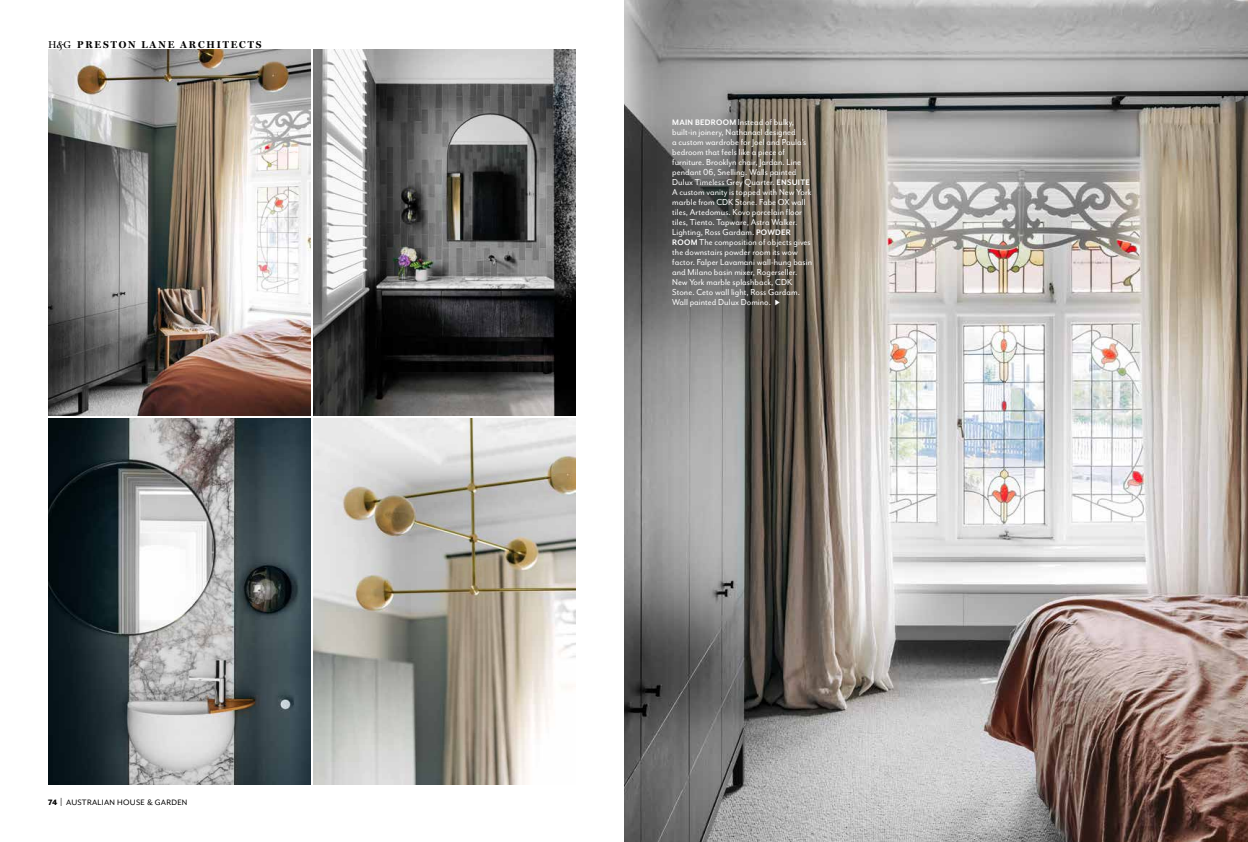
<style>
.page{position:relative;width:1248px;height:842px;background:#fff}
.page>*{position:absolute;margin:0;border:0;box-sizing:border-box;transform-origin:0 0}
.t1{font:10px/10px "Mr Eaves San OT";letter-spacing:.005em;color:#fff;scale:.95 1}
.t2{font:700 10px "Miller Display";letter-spacing:.19em;color:#000}
.t3{font:9px "Mr Eaves Mod OT";letter-spacing:.03em;color:#000}
.s1{font-weight:400}
.s2{font-weight:600;font-style:italic}
.s3{font-weight:800}
.s4{font-family:"Mr Eaves San OT";font-size:10.4px}
.s5{font-weight:700;font-size:9.2px}
</style>
<div class="page">
<img style="left:48px;top:49px;width:262px;height:366px">
<img style="left:48px;top:418px;width:262px;height:366px">
<img style="left:624px;top:0;width:623px;height:842px">
<img style="left:313px;top:49px;width:262px;height:366px">
<img style="left:313px;top:418px;width:262px;height:366px">
<svg style="left:775px;top:299px;width:4px;height:6px"></svg>
<p class="t2" style="left:48px;top:39px;width:215px"><span class="s1">H</span><span class="s2">^</span><span class="s1">G</span> PRESTON LANE ARCHITECTS</p>
<p class="t3" style="left:48px;top:798px;width:141px"><span class="s3">74</span> <span class="s4">|</span> AUSTRALIAN HOUSE &amp; GARDEN</p>
<p class="t1" style="left:672px;top:117px;width:149px"><span class="s5">MAIN BEDROOM</span> Instead of bulky, built-in joinery, Nathanael designed<br>a custom wardrobe for Joel and Paula’s bedroom that feels like a piece of furniture. Brooklyn chair, Jardan. Line pendant 06, Snelling. Walls painted Dulux Timeless Grey Quarter. <span class="s5">ENSUITE </span>A custom vanity is topped with New York marble from CDK Stone. Fabe OX wall tiles, Artedomus. Kovo porcelain floor tiles, Tiento. Tapware, Astra Walker.<br>Lighting, Ross Gardam. <span class="s5">POWDER ROOM</span> The composition of objects gives the downstairs powder room its wow factor. Falper Lavamani wall-hung basin and Milano basin mixer, Rogerseller.<br>New York marble splashback, CDK Stone. Ceto wall light, Ross Gardam.<br>Wall painted Dulux Domino.</p>
</div>
